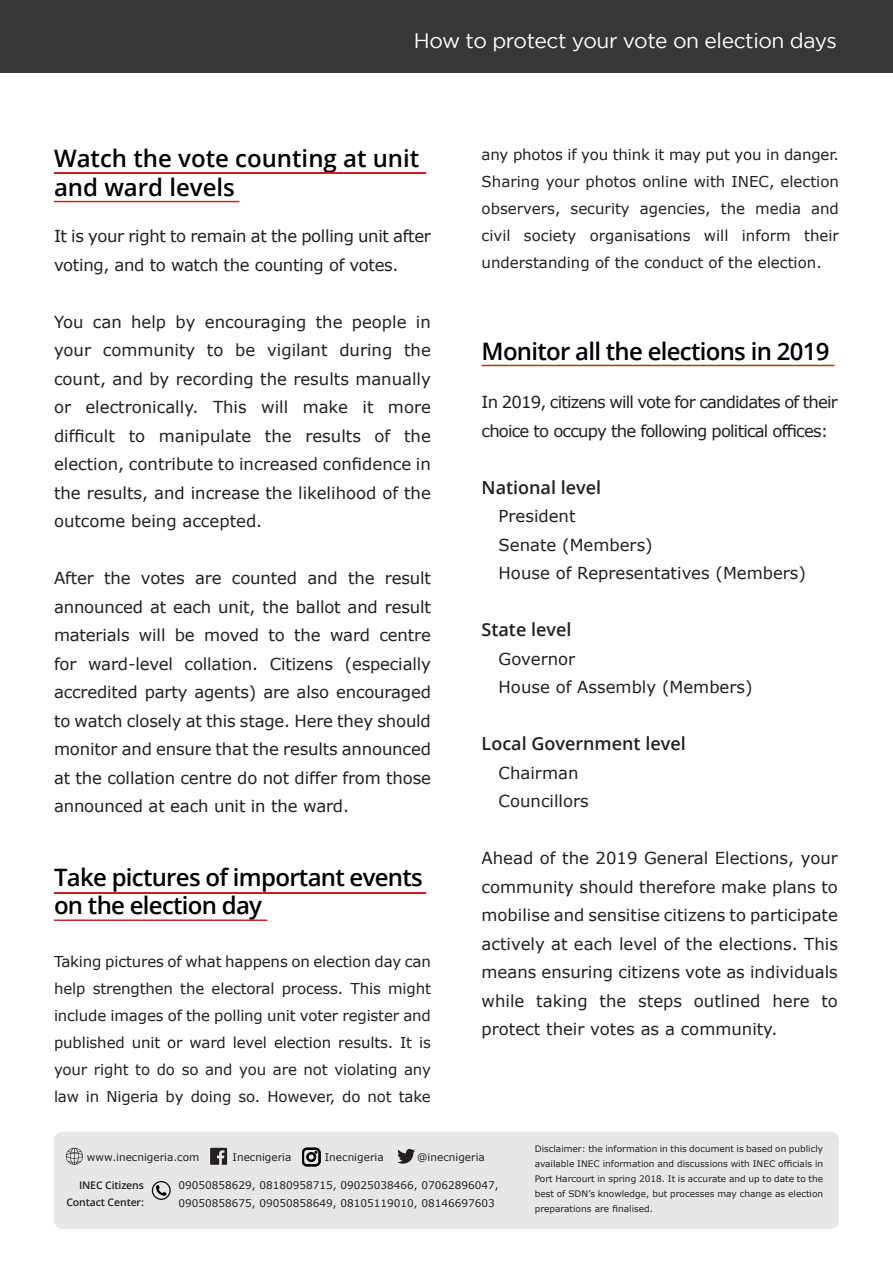
<style>
.page{position:relative;width:893px;height:1263px;background:#fff}
.page>*{position:absolute;margin:0;border:0;box-sizing:border-box;transform-origin:0 0}
.Heading{font:600 24px/28.5px "Open Sans";letter-spacing:-.03em;color:#000001}
.Heading-2{font:600 24px/28.5px "Open Sans";color:#000001}
.t1{font:21px "Gotham";letter-spacing:-.02em;color:#fff}
.Veranda{font:600 18px "Open Sans";color:#231f20}
.Veranda-2{font:16.5px/28.5px "Verdana";letter-spacing:-.01em;color:#231f20;text-align:justify}
.Veranda-3{font:16.5px/28.5px "Verdana";letter-spacing:-.05em;color:#231f20}
.Veranda-4{font:15px/27px "Verdana";letter-spacing:-.01em;color:#231f20;text-align:justify}
.Veranda-5{font:10.5px/18px "Verdana";color:#231f20}
.Veranda-6{font:600 10.5px/16.5px "Open Sans";letter-spacing:-.01em;color:#231f20;text-align:right}
.Veranda-7{font:9px/15px "Verdana";color:#231f20;text-align:justify}
</style>
<div class="page">
<hr style="left:54px;top:201px;width:185px;height:1px;background:#d1232a">
<hr style="left:482px;top:365px;width:352px;height:1px;background:#d1232a">
<hr style="left:54px;top:919px;width:213px;height:2px;background:#d1232a">
<div style="left:0;top:0;width:893px;height:73px;background:#373737"></div>
<hr style="left:54px;top:173px;width:372px;height:1px;background:#d71729">
<hr style="left:54px;top:892px;width:372px;height:1px;background:#d71729">
<div style="left:54px;top:1132px;width:785px;height:97px;background:#e7e7e7;border-radius:9px"></div>
<svg style="left:398px;top:1149px;width:17px;height:15px"></svg>
<svg style="left:210px;top:1148px;width:17px;height:17px"></svg>
<svg style="left:302px;top:1148px;width:18px;height:18px"></svg>
<svg style="left:152px;top:1181px;width:19px;height:19px"></svg>
<svg style="left:66px;top:1148px;width:17px;height:17px"></svg>
<p class="t1" style="left:414px;top:29px;width:424px">How to protect your vote on election days</p>
<p class="Heading-2" style="left:54px;top:144px;width:367px">Watch the vote counting at unit and ward levels</p>
<p class="Veranda-2" style="left:54px;top:222px;width:378px">It is your right to remain at the polling unit after voting, and to watch the counting of votes.</p>
<p class="Veranda-2" style="left:54px;top:308px;width:378px">You can help by encouraging the people in your community to be vigilant during the count, and by recording the results manually or electronically. This will make it more difficult to manipulate the results of the election, contribute to increased confidence in the results, and increase the likelihood of the outcome being accepted.</p>
<p class="Veranda-2" style="left:54px;top:564px;width:378px">After the votes are counted and the result announced at each unit, the ballot and result materials will be moved to the ward centre for ward-level collation. Citizens (especially accredited party agents) are also encouraged to watch closely at this stage. Here they should monitor and ensure that the results announced at the collation centre do not differ from those announced at each unit in the ward.</p>
<p class="Heading" style="left:54px;top:862px;width:370px">Take pictures of important events on the election day</p>
<p class="Veranda-4" style="left:54px;top:948px;width:378px">Taking pictures of what happens on election day can help strengthen the electoral process. This might include images of the polling unit voter register and published unit or ward level election results. It is your right to do so and you are not violating any law in Nigeria by doing so. However, do not take</p>
<p class="Veranda-4" style="left:482px;top:142px;width:359px">any photos if you think it may put you in danger.</p>
<p class="Veranda-4" style="left:482px;top:169px;width:359px">Sharing your photos online with INEC, election observers, security agencies, the media and civil society organisations will inform their understanding of the conduct of the election.</p>
<p class="Heading" style="left:482px;top:336px;width:349px">Monitor all the elections in 2019</p>
<p class="Veranda-3" style="left:482px;top:388px;width:358px">In 2019, citizens will vote for candidates of their choice to occupy the following political offices:</p>
<p class="Veranda" style="left:482px;top:475px;width:121px">National level</p>
<p class="Veranda-2" style="left:499px;top:502px;width:79px">President</p>
<p class="Veranda-2" style="left:499px;top:531px;width:156px">Senate (Members)</p>
<p class="Veranda-2" style="left:499px;top:559px;width:309px">House of Representatives (Members)</p>
<p class="Veranda" style="left:482px;top:617px;width:91px">State level</p>
<p class="Veranda-2" style="left:499px;top:645px;width:78px">Governor</p>
<p class="Veranda-2" style="left:499px;top:673px;width:256px">House of Assembly (Members)</p>
<p class="Veranda" style="left:482px;top:731px;width:206px">Local Government level</p>
<p class="Veranda-2" style="left:499px;top:759px;width:81px">Chairman</p>
<p class="Veranda-2" style="left:499px;top:787px;width:92px">Councillors</p>
<p class="Veranda-2" style="left:482px;top:844px;width:358px">Ahead of the 2019 General Elections, your community should therefore make plans to mobilise and sensitise citizens to participate actively at each level of the elections. This means ensuring citizens vote as individuals while taking the steps outlined here to protect their votes as a community.</p>
<p class="Veranda-5" style="left:233px;top:1148px;width:60px">Inecnigeria</p>
<p class="Veranda-5" style="left:325px;top:1148px;width:60px">Inecnigeria</p>
<p class="Veranda-5" style="left:417px;top:1148px;width:69px">@inecnigeria</p>
<p class="Veranda-5" style="left:87px;top:1148px;width:114px">www.inecnigeria.com</p>
<p class="Veranda-5" style="left:178px;top:1176px;width:322px">09050858629, 08180958715, 09025038466, 07062896047,<br>09050858675, 09050858649, 08105119010, 08146697603</p>
<p class="Veranda-6" style="left:66px;top:1177px;width:79px">INEC Citizens<br>Contact Center:</p>
<p class="Veranda-7" style="left:535px;top:1141px;width:290px">Disclaimer: the information in this document is based on publicly available INEC information and discussions with INEC officials in Port Harcourt in spring 2018. It is accurate and up to date to the best of SDN’s knowledge, but processes may change as election preparations are finalised.</p>
</div>
